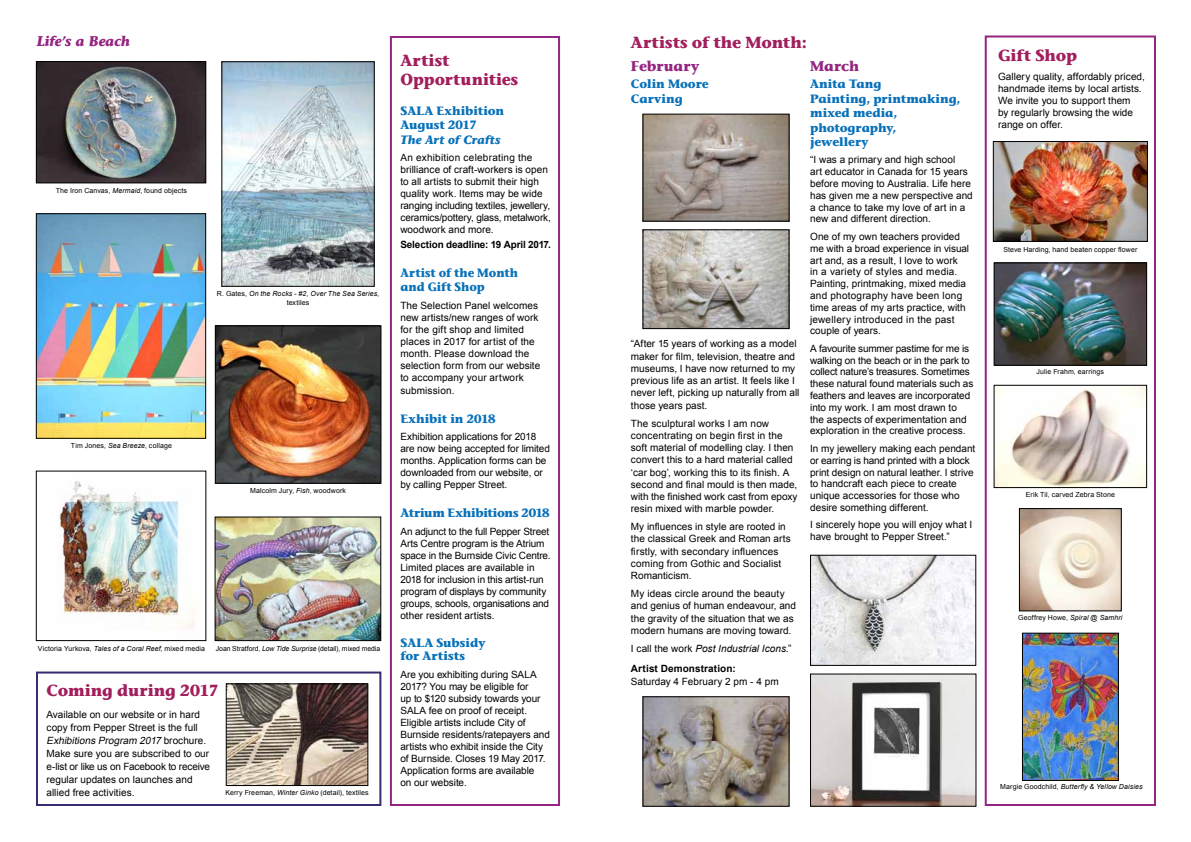
<style>
.page{position:relative;width:1191px;height:842px;background:#fff}
.page>*{position:absolute;margin:0;border:0;box-sizing:border-box;transform-origin:0 0}
.t1{font:700 16px/19px "Stone Inf ITC";letter-spacing:.005em;color:#a21e5c}
.t2{font:700 14px "Stone Inf ITC";color:#942581}
.t3{font:italic 700 14px "Stone Inf ITC";color:#942581}
.t4{font:700 12px/14.4px "Stone Inf ITC";letter-spacing:-.005em;color:#0871b9}
.t5{font:700 12px/14.4px "Stone Inf ITC";letter-spacing:-.005em;color:#0871b9;scale:.96 1}
.t6{font:italic 700 12px "Stone Inf ITC";letter-spacing:-.005em;color:#0871b9}
.t7{font:10px/12px "Arial";color:#000}
.t8{font:700 10px/20.7px "Arial";letter-spacing:-.005em;color:#000}
.t9{font:7px "Arial";letter-spacing:.015em;color:#000}
.t10{font:italic 7px/8.4px "Arial";letter-spacing:.015em;color:#000;text-align:center}
.t11{font:7px "Arial";letter-spacing:-.005em;color:#000}
.s1{font-style:italic}
.s2{font-style:normal}
.s3{font-weight:400}
.s4{font-weight:400;font-style:italic}
</style>
<div class="page">
<div style="left:984px;top:36px;width:172px;height:770px;border:2px solid #942581"></div>
<div style="left:390px;top:36px;width:170px;height:770px;border:2px solid #942581"></div>
<img style="left:995px;top:143px;width:150px;height:97px">
<div style="left:993px;top:141px;width:154px;height:101px;border:1px solid #000"></div>
<img style="left:995px;top:387px;width:149px;height:99px">
<div style="left:993px;top:385px;width:153px;height:103px;border:1px solid #000"></div>
<img style="left:59px;top:481px;width:137px;height:148px">
<div style="left:36px;top:471px;width:170px;height:170px;border:1px solid #000"></div>
<img style="left:217px;top:519px;width:162px;height:120px">
<div style="left:215px;top:517px;width:166px;height:124px;border:1px solid #000"></div>
<img style="left:38px;top:215px;width:166px;height:222px">
<div style="left:36px;top:213px;width:170px;height:226px;border:1px solid #000"></div>
<img style="left:217px;top:328px;width:162px;height:153px">
<div style="left:215px;top:326px;width:166px;height:157px;border:1px solid #000"></div>
<img style="left:38px;top:63px;width:166px;height:118px">
<div style="left:36px;top:61px;width:170px;height:122px;border:1px solid #000"></div>
<img style="left:224px;top:63px;width:148px;height:222px">
<div style="left:222px;top:61px;width:152px;height:226px;border:1px solid #000"></div>
<div style="left:36px;top:671px;width:345px;height:135px;border:2px solid #392b72"></div>
<img style="left:1024px;top:635px;width:92px;height:144px">
<div style="left:1022px;top:633px;width:96px;height:148px;border:1px solid #000"></div>
<img style="left:1021px;top:510px;width:98px;height:99px">
<div style="left:1019px;top:508px;width:102px;height:103px;border:1px solid #000"></div>
<img style="left:644px;top:116px;width:143px;height:103px">
<img style="left:644px;top:698px;width:143px;height:106px">
<div style="left:642px;top:696px;width:147px;height:110px;border:1px solid #000"></div>
<img style="left:644px;top:232px;width:143px;height:95px">
<div style="left:642px;top:230px;width:147px;height:99px;border:1px solid #000"></div>
<img style="left:812px;top:676px;width:162px;height:128px">
<img style="left:812px;top:557px;width:162px;height:107px">
<div style="left:810px;top:555px;width:166px;height:111px;border:1px solid #000"></div>
<img style="left:995px;top:265px;width:149px;height:98px">
<div style="left:993px;top:263px;width:153px;height:102px;border:1px solid #000"></div>
<img style="left:228px;top:686px;width:138px;height:98px">
<div style="left:226px;top:684px;width:142px;height:102px;border:1px solid #000"></div>
<h2 class="t3" style="left:37px;top:33px;width:95px">Life’s a Beach</h2>
<p class="t9" style="left:56px;top:186px;width:133px">The Iron Canvas, <span class="s1">Mermaid</span>, found objects</p>
<p class="t10" style="left:217px;top:290px;width:164px"><span class="s2">R. Gates,</span> On the Rocks - #2, Over The Sea Series<span class="s2">, textiles</span></p>
<p class="t9" style="left:71px;top:441px;width:102px">Tim Jones, <span class="s1">Sea Breeze</span>, collage</p>
<p class="t9" style="left:250px;top:486px;width:97px">Malcolm Jury, <span class="s1">Fish</span>, woodwork</p>
<p class="t9" style="left:38px;top:644px;width:169px">Victoria Yurkova, <span class="s1">Tales of a Coral Reef</span>, mixed media</p>
<p class="t11" style="left:216px;top:644px;width:166px">Joan Stratford, <span class="s1">Low Tide Surprise</span> (detail), mixed media</p>
<h1 class="t1" style="left:47px;top:681px;width:174px">Coming during 2017</h1>
<p class="t7" style="left:47px;top:708px;width:165px;line-height:13px">Available on our website or in hard copy from Pepper Street is the full <span class="s1">Exhibitions Program 2017</span> b ro c h u re .<br>Make sure you are subscribed to our e-list or like us on Facebook to receive regular updates on launches and allied free activities.</p>
<p class="t9" style="left:225px;top:788px;width:145px">Kerry Freeman, <span class="s1">Winter Ginko</span> (detail), textiles</p>
<h1 class="t1" style="left:400px;top:51px;width:119px">Artist<br>Opportunities</h1>
<p class="t4" style="left:400px;top:103px;width:105px">SALA Exhibition<br>August 2017</p>
<p class="t6" style="left:400px;top:132px;width:101px">The Art of Crafts</p>
<p class="t7" style="left:400px;top:152px;width:152px">An exhibition celebrating the brilliance of craft-workers is open to all artists to submit their high quality work. Items may be wide ranging including textiles, jewellery, ceramics/pottery, glass, metalwork, woodwork and more.</p>
<p class="t8" style="left:400px;top:235px;width:152px">Selection deadline: 19 April 2017.</p>
<p class="t5" style="left:400px;top:265px;width:124px">Artist of the Month and Gift Shop</p>
<p class="t7" style="left:400px;top:299px;width:141px">The Selection Panel welcomes new artists/new ranges of work for the gift shop and limited places in 2017 for artist of the month. Please download the selection form from our website to accompany your artwork</p>
<p class="t7" style="left:400px;top:384px;width:56px">submission.</p>
<p class="t4" style="left:400px;top:411px;width:97px">Exhibit in 2018</p>
<p class="t7" style="left:400px;top:431px;width:151px">Exhibition applications for 2018 are now being accepted for limited months. Application forms can be downloaded from our website, or by calling Pepper Street.</p>
<p class="t4" style="left:400px;top:505px;width:151px">Atrium Exhibitions 2018</p>
<p class="t7" style="left:400px;top:526px;width:152px">An adjunct to the full Pepper Street Arts Centre program is the Atrium space in the Burnside Civic Centre.<br>Limited places are available in 2018 for inclusion in this artist-run program of displays by community groups, schools, organisations and other resident artists.</p>
<p class="t4" style="left:400px;top:636px;width:86px;line-height:13px">SALA Subsidy for Artists</p>
<p class="t7" style="left:400px;top:669px;width:151px">Are you exhibiting during SALA<br>2017? You may be eligible for<br>up to $120 subsidy towards your<br>SALA fee on proof of receipt.<br>Eligible artists include City of<br>Burnside residents/ratepayers and artists who exhibit inside the City of Burnside. Closes 19 May 2017.<br>Application forms are available<br>on our website.</p>
<h1 class="t1" style="left:631px;top:33px;width:177px">Artists of the Month:</h1>
<h2 class="t2" style="left:631px;top:57px;width:70px">February</h2>
<p class="t4" style="left:631px;top:77px;width:79px">Colin Moore<br>Carving</p>
<h2 class="t2" style="left:810px;top:57px;width:51px">March</h2>
<p class="t4" style="left:810px;top:77px;width:152px">Anita Tang<br>Painting, printmaking, mixed media, photography,<br>jewellery</p>
<p class="t7" style="left:810px;top:154px;width:164px">“I was a primary and high school<br>art educator in Canada for 15 years before moving to Australia. Life here has given me a new perspective and a chance to take my love of art in a new and different direction.</p>
<p class="t7" style="left:810px;top:231px;width:160px">One of my own teachers provided me with a broad experience in visual art and, as a result, I love to work<br>in a variety of styles and media.<br>Painting, printmaking, mixed media and photography have been long time areas of my arts practice, with jewellery introduced in the past couple of years.</p>
<p class="t7" style="left:810px;top:343px;width:165px">A favourite summer pastime for me is walking on the beach or in the park to collect nature’s treasures. Sometimes these natural found materials such as feathers and leaves are incorporated into my work. I am most drawn to the aspects of experimentation and exploration in the creative process.</p>
<p class="t7" style="left:810px;top:443px;width:167px">In my jewellery making each pendant or earring is hand printed with a block print design on natural leather. I strive to handcraft each piece to create unique accessories for those who desire something different.</p>
<p class="t7" style="left:810px;top:519px;width:164px">I sincerely hope you will enjoy what I have brought to Pepper Street.”</p>
<p class="t7" style="left:631px;top:338px;width:170px">“After 15 years of working as a model maker for film, television, theatre and museums, I have now returned to my previous life as an artist. It feels like I never left, picking up naturally from all those years past.</p>
<p class="t7" style="left:631px;top:417px;width:168px">The sculptural works I am now concentrating on begin first in the soft material of modelling clay. I then convert this to a hard material called ‘car bog’, working this to its finish. A second and final mould is then made, with the finished work cast from epoxy resin mixed with marble powder.</p>
<p class="t7" style="left:631px;top:521px;width:161px">My influences in style are rooted in the classical Greek and Roman arts firstly, with secondary influences coming from Gothic and Socialist<br>Romanticism.</p>
<p class="t7" style="left:631px;top:588px;width:167px">My ideas circle around the beauty and genius of human endeavour, and the gravity of the situation that we as modern humans are moving toward.</p>
<p class="t8" style="left:631px;top:638px;width:162px"><span class="s3">I call the work</span> <span class="s4">Post Industrial Icons</span><span class="s3">.”<br></span>Artist Demonstration:</p>
<p class="t7" style="left:631px;top:675px;width:149px">Saturday 4 February 2 pm - 4 pm</p>
<h1 class="t1" style="left:998px;top:46px;width:81px">Gift Shop</h1>
<p class="t7" style="left:998px;top:70px;width:148px">Gallery quality, affordably priced, handmade items by local artists.<br>We invite you to support them<br>by regularly browsing the wide range on offer.</p>
<p class="t9" style="left:1003px;top:245px;width:135px">Steve Harding, hand beaten copper flower</p>
<p class="t9" style="left:1036px;top:367px;width:69px">Julie Frahm, earrings</p>
<p class="t9" style="left:1025px;top:490px;width:91px">Erik Til, carved Zebra Stone</p>
<p class="t9" style="left:1018px;top:613px;width:106px">Geoffrey Howe, <span class="s1">Spiral @ Samhri</span></p>
<p class="t10" style="left:1000px;top:782px;width:144px"><span class="s2">Margie Goodchild,</span> Butterfly &amp; Yellow Daisies</p>
</div>
